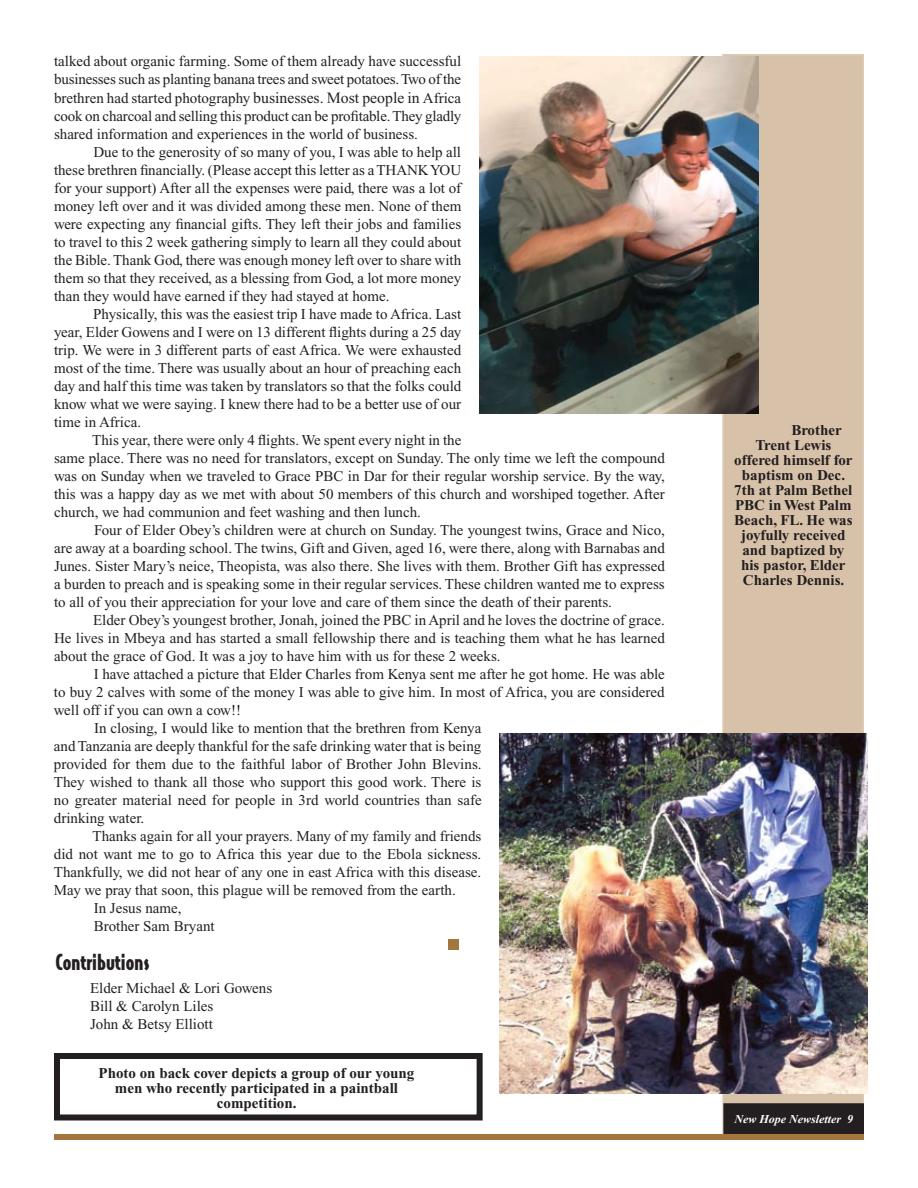
<style>
.page{position:relative;width:918px;height:1188px;background:#fff}
.page>*{position:absolute;margin:0;border:0;box-sizing:border-box;transform-origin:0 0}
.t1{font:21px "Bodega Sans Black Oldstyle";color:#231f20}
.t2{font:15px/18px "Times New Roman";color:#231f20;text-align:justify}
.t3{font:700 15px/15px "Times New Roman";color:#231f20;text-align:center}
.t4{font:italic 700 12px "Times New Roman";color:#fff}
.s1{font-size:15.75px}
</style>
<div class="page">
<div style="left:722px;top:54px;width:142px;height:1080px;background:#d7c2a9;border:2px solid #dccab4"></div>
<div style="left:724px;top:1104px;width:139px;height:29px;background:#231f20"></div>
<div style="left:723px;top:1103px;width:141px;height:31px;border:2px solid #231f20"></div>
<img style="left:479px;top:56px;width:279px;height:358px">
<div style="left:449px;top:939px;width:10px;height:11px;background:#a2763d"></div>
<div style="left:54px;top:1053px;width:429px;height:67px;border:6px solid #231f20"></div>
<img style="left:500px;top:734px;width:367px;height:360px">
<div style="left:54px;top:1134px;width:810px;height:6px;background:#a2763d"></div>
<p class="t2" style="left:54px;top:52px;width:409px">talked about organic farming. Some of them already have successful businesses such as planting banana trees and sweet potatoes. Two of the brethren had started photography <span class="s1">businesses. Most people in</span> Africa cook on charcoal and selling this product can be profitable. They gladly shared information and experiences in the world of business.</p>
<p class="t2" style="left:54px;top:143px;width:409px;text-indent:39px">Due to the generosity of so many of you, I was able to help all these brethren financially. (Please accept this letter as aTHANKYOU for your support) After all the expenses were paid, there was a lot of money left over and it was divided among these men. None of them were expecting any financial gifts. They left their jobs and families to travel to this 2 week gathering simply to learn all they could about the Bible.Thank God, there was enough money left over to share with them so that they received, as a blessing from God, a lot more money than they would have earned if they had stayed at home.</p>
<p class="t2" style="left:54px;top:305px;width:409px;text-indent:39px">Physically, this was the easiest trip I have made to Africa. Last year, Elder Gowens and I were on 13 different flights during a 25 day trip. We were in 3 different parts of east Africa. We were exhausted most of the time. There was usually about an hour of preaching each day and half this time was taken by translators so that the folks could know what we were saying. I knew there had to be a better use of our time in Africa.</p>
<p class="t2" style="left:54px;top:431px;width:612px;text-align:left;text-indent:38px">This year, there were only 4 flights. We spent every night in the<br>same place. There was no need for translators, except on Sunday. The only time we left the compound was on Sunday when we traveled to Grace PBC in Dar for their regular worship service. By the way, this was a happy day as we met with about 50 members of this church and worshiped together. After church, we had communion and feet washing and then lunch.</p>
<p class="t2" style="left:54px;top:521px;width:612px;text-indent:40px">Four of Elder Obey’s children were at church on Sunday. The youngest twins, Grace and Nico, are away at a boarding school. The twins, Gift and Given, aged 16, were there, along with Barnabas and Junes. Sister Mary’s neice, Theopista, was also there. She lives with them. Brother Gift has expressed a burden to preach and is speaking some in their regular services. These children wanted me to express to all of you their appreciation for your love and care of them since the death of their parents.</p>
<p class="t2" style="left:54px;top:611px;width:612px;text-indent:39px">Elder Obey’s youngest brother, Jonah, joined the PBC in April and he loves the doctrine of grace.<br>He lives in Mbeya and has started a small fellowship there and is teaching them what he has learned about the grace of God. It was a joy to have him with us for these 2 weeks.</p>
<p class="t2" style="left:94px;top:665px;width:573px">I have attached a picture that Elder Charles from Kenya sent me after he got home. He was able</p>
<p class="t2" style="left:54px;top:683px;width:612px">to buy 2 calves with some of the money I was able to give him. In most of Africa, you are considered</p>
<p class="t2" style="left:54px;top:701px;width:189px">well off if you can own a cow!!</p>
<p class="t2" style="left:94px;top:719px;width:389px">In closing, I would like to mention that the brethren from Kenya</p>
<p class="t2" style="left:54px;top:737px;width:429px">and Tanzania are deeply thankful for the safe drinking water that is being</p>
<p class="t2" style="left:54px;top:755px;width:429px">provided for them due to the faithful labor of Brother John Blevins.</p>
<p class="t2" style="left:54px;top:773px;width:429px">They wished to thank all those who support this good work. There is</p>
<p class="t2" style="left:54px;top:791px;width:429px">no greater material need for people in 3rd world countries than safe</p>
<p class="t2" style="left:54px;top:809px;width:92px">drinking water.</p>
<p class="t2" style="left:93px;top:827px;width:390px">Thanks again for all your prayers. Many of my family and friends</p>
<p class="t2" style="left:54px;top:845px;width:429px">did not want me to go to Africa this year due to the Ebola sickness.</p>
<p class="t2" style="left:54px;top:863px;width:429px">Thankfully, we did not hear of any one in east Africa with this disease.</p>
<p class="t2" style="left:54px;top:881px;width:403px">May we pray that soon, this plague will be removed from the earth.</p>
<p class="t2" style="left:94px;top:899px;width:89px">In Jesus name,</p>
<p class="t2" style="left:94px;top:917px;width:123px">Brother Sam Bryant</p>
<h1 class="t1" style="left:55px;top:948px;width:96px">Contributions</h1>
<p class="t2" style="left:90px;top:979px;width:184px;text-align:left">Elder Michael &amp; Lori Gowens<br>Bill &amp; Carolyn Liles<br>John &amp; Betsy Elliott</p>
<p class="t3" style="left:99px;top:1066px;width:317px">Photo on back cover depicts a group of our young men who recently participated in a paintball competition.</p>
<p class="t3" style="left:791px;top:422px;width:52px">Brother</p>
<p class="t3" style="left:755px;top:437px;width:77px">Trent Lewis</p>
<p class="t3" style="left:734px;top:452px;width:120px">offered himself for</p>
<p class="t3" style="left:742px;top:467px;width:105px">baptism on Dec.</p>
<p class="t3" style="left:734px;top:482px;width:120px">7th at Palm Bethel</p>
<p class="t3" style="left:735px;top:497px;width:118px">PBC in West Palm</p>
<p class="t3" style="left:734px;top:512px;width:120px">Beach, FL. He was</p>
<p class="t3" style="left:741px;top:527px;width:106px">joyfully received</p>
<p class="t3" style="left:742px;top:542px;width:103px">and baptized by</p>
<p class="t3" style="left:741px;top:557px;width:106px">his pastor, Elder</p>
<p class="t3" style="left:743px;top:572px;width:103px">Charles Dennis.</p>
<p class="t4" style="left:734px;top:1113px;width:120px">New Hope Newsletter 9</p>
</div>
